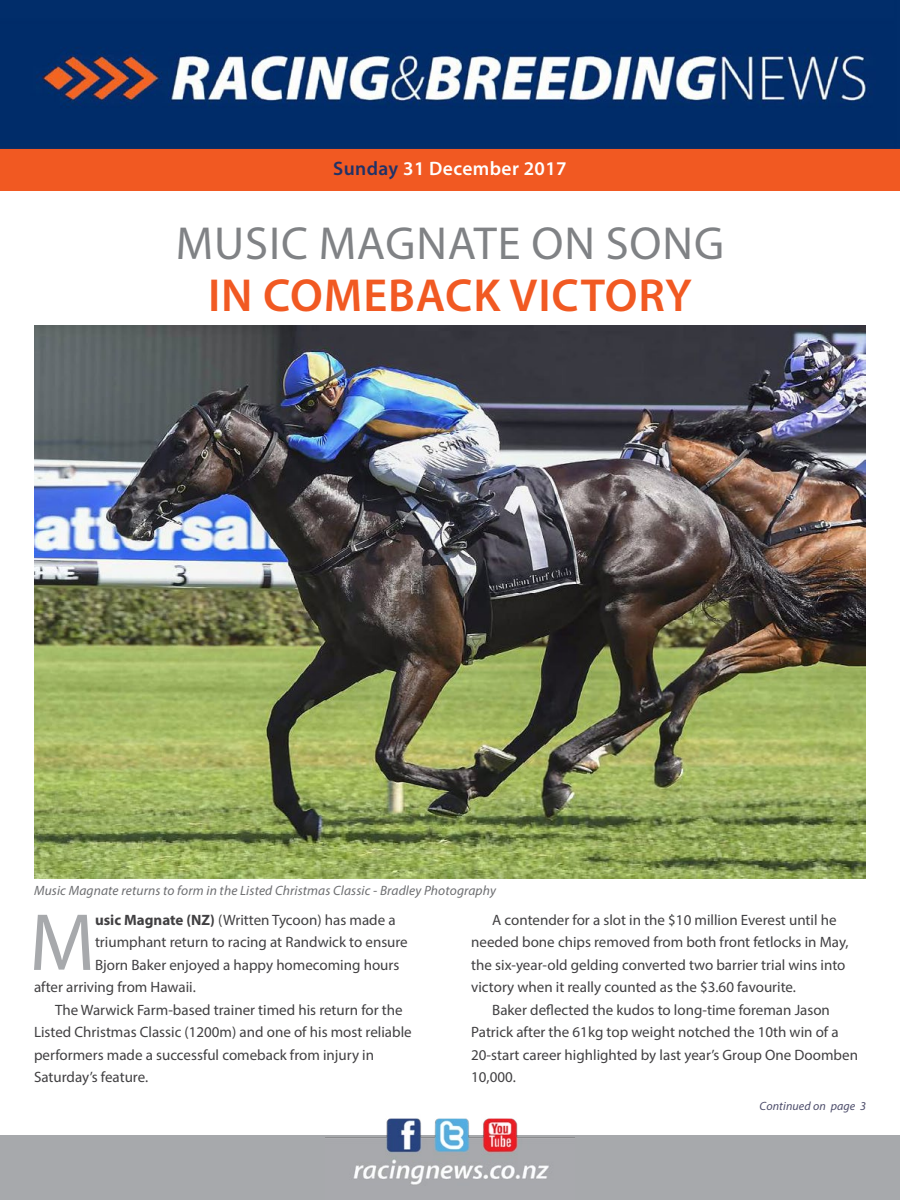
<style>
.page{position:relative;width:900px;height:1200px;background:#fff}
.page>*{position:absolute;margin:0;border:0;box-sizing:border-box;transform-origin:0 0}
.t1{font:81.75px "Myriad Pro";color:#a7a9ac}
.t2{font:46.5px "Myriad Pro";letter-spacing:.02em;color:#808285}
.t3{font:600 46.5px "Myriad Pro";letter-spacing:.02em;color:#f15922}
.t4{font:600 19.5px "Myriad Pro";letter-spacing:.02em;color:#fff}
.t5{font:15px/22.5px "Myriad Pro";color:#414042}
.t6{font:italic 13.5px "Myriad Pro";letter-spacing:.01em;color:#6d6e71}
.t7{font:italic 12px "Myriad Pro";letter-spacing:.01em;color:#4d4d6b}
.s1{color:#203267}
.s2{font-weight:700}
</style>
<div class="page">
<div style="left:0;top:148px;width:900px;height:43px;background:#f15922"></div>
<div style="left:0;top:1136px;width:900px;height:64px;background:#a7a9ac"></div>
<img style="left:0;top:0;width:900px;height:148px">
<img style="left:325px;top:1118px;width:250px;height:67px">
<img style="left:34px;top:326px;width:832px;height:553px">
<h3 class="t4" style="left:333px;top:156px;width:235px"><span class="s1">SUNDAY</span> 31 DECEMBER 2017</h3>
<h2 class="t2" style="left:176px;top:215px;width:550px">Music Magnate on song</h2>
<h2 class="t3" style="left:208px;top:265px;width:485px">IN COMEBACK VICTORY</h2>
<p class="t6" style="left:34px;top:882px;width:464px">Music Magnate returns to form in the Listed Christmas Classic - Bradley Photography</p>
<h1 class="t1" style="left:29px;top:892px;width:67px">M</h1>
<p class="t5" style="left:95px;top:908px;width:302px"><span class="s2">usic Magnate (NZ)</span> (Written Tycoon) has made a</p>
<p class="t5" style="left:95px;top:931px;width:314px">triumphant return to racing at Randwick to ensure</p>
<p class="t5" style="left:95px;top:953px;width:306px">Bjorn Baker enjoyed a happy homecoming hours</p>
<p class="t5" style="left:34px;top:976px;width:163px">after arriving from Hawaii.</p>
<p class="t5" style="left:55px;top:998px;width:349px">The Warwick Farm-based trainer timed his return for the</p>
<p class="t5" style="left:34px;top:1021px;width:379px">Listed Christmas Classic (1200m) and one of his most reliable</p>
<p class="t5" style="left:34px;top:1043px;width:342px">performers made a successful comeback from injury in</p>
<p class="t5" style="left:34px;top:1066px;width:116px">Saturday’s feature.</p>
<p class="t5" style="left:471px;top:908px;width:379px;text-indent:21px">A contender for a slot in the $10 million Everest until he needed bone chips removed from both front fetlocks in May, the six-year-old gelding converted two barrier trial wins into victory when it really counted as the $3.60 favourite.</p>
<p class="t5" style="left:471px;top:998px;width:388px;text-indent:21px">Baker deflected the kudos to long-time foreman Jason Patrick after the 61kg top weight notched the 10th win of a 20-start career highlighted by last year’s Group One Doomben 10,000.</p>
<p class="t7" style="left:760px;top:1098px;width:108px">Continued on page 3</p>
</div>
